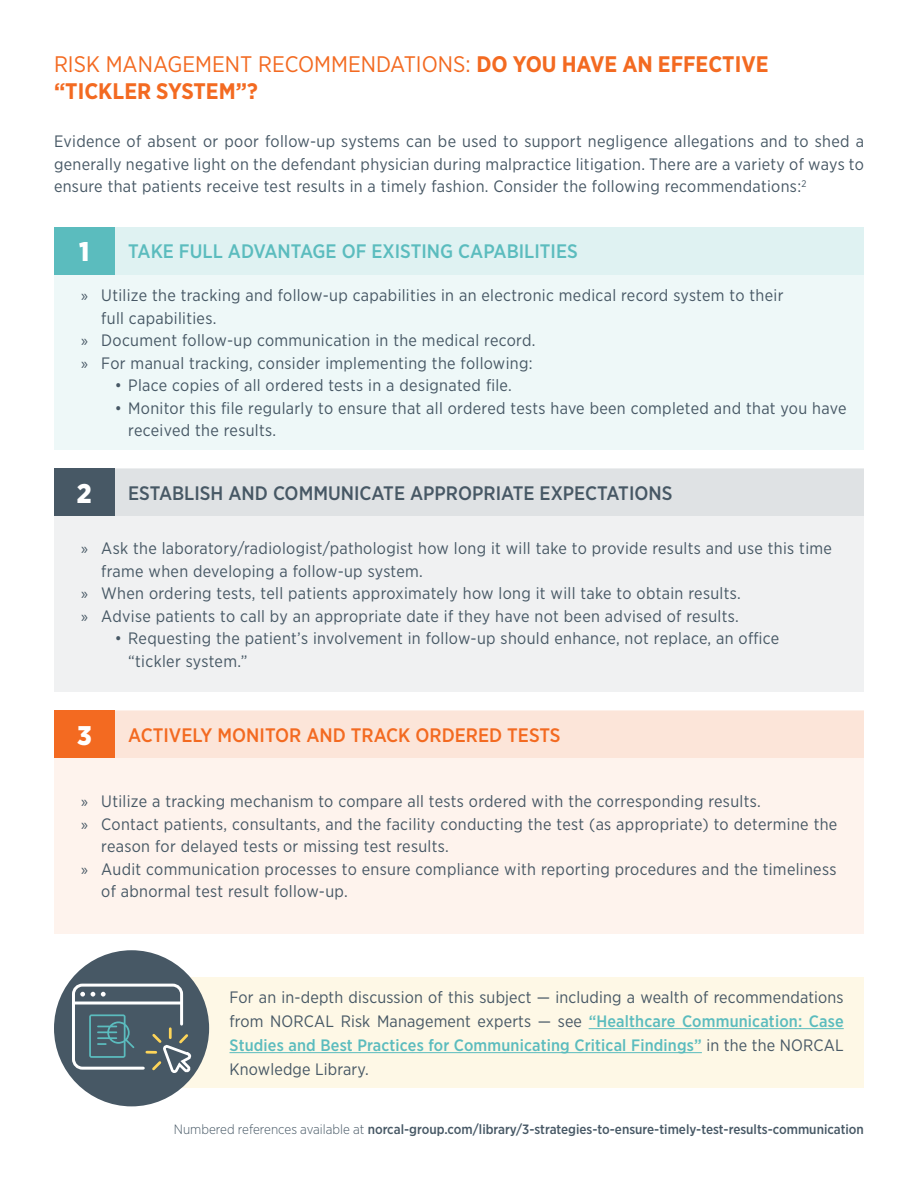
<style>
.page{position:relative;width:918px;height:1188px;background:#fff}
.page>*{position:absolute;margin:0;border:0;box-sizing:border-box;transform-origin:0 0}
.t1{font:900 27px "Gotham Narrow";color:#fff}
.t2{font:700 22.5px/27px "Gotham Narrow";color:#f36a21}
.t3{font:500 19.5px "Gotham Narrow";color:#475865}
.t4{font:500 19.5px "Gotham Narrow";color:#5bbcbe}
.t5{font:500 19.5px "Gotham Narrow";color:#f36a21}
.t6{font:16.5px/22.5px "Gotham Narrow";letter-spacing:.02em;color:#475865}
.t7{font:500 13.5px "Gotham Narrow";color:#475865}
.s1{font-weight:400}
.s2{font-family:"Myriad Pro"}
.s3{font-weight:500;color:#5bbcbe}
.s4{font-weight:300}
</style>
<div class="page">
<div style="left:54px;top:227px;width:810px;height:223px;background:#eef8f8"></div>
<div style="left:54px;top:469px;width:810px;height:223px;background:#f0f1f2"></div>
<div style="left:54px;top:711px;width:810px;height:222px;background:#fef3ed"></div>
<div style="left:115px;top:227px;width:749px;height:47px;background:#dff2f2"></div>
<div style="left:115px;top:469px;width:749px;height:47px;background:#dfe2e4"></div>
<div style="left:115px;top:711px;width:749px;height:47px;background:#fce5d9"></div>
<div style="left:54px;top:227px;width:61px;height:47px;background:#5bbcbe"></div>
<div style="left:54px;top:469px;width:61px;height:47px;background:#475865"></div>
<div style="left:54px;top:711px;width:61px;height:47px;background:#f36a21"></div>
<div style="left:128px;top:977px;width:736px;height:111px;background:#fef8e6"></div>
<div style="left:54px;top:950px;width:155px;height:156px;background:#475865;border-radius:50%"></div>
<hr style="left:589px;top:1028px;width:255px;height:1px;background:#5bbcbe">
<hr style="left:230px;top:1052px;width:472px;height:1px;background:#5bbcbe">
<svg style="left:72px;top:983px;width:120px;height:90px"></svg>
<p class="t2" style="left:54px;top:50px;width:716px"><span class="s1">RISK MANAGEMENT RECOMMENDATIONS:</span> DO YOU HAVE AN EFFECTIVE “TICKLER SYSTEM”?</p>
<p class="t6" style="left:54px;top:130px;width:812px;text-align:justify">Evidence of absent or poor follow-up systems can be used to support negligence allegations and to shed a generally negative light on the defendant physician during malpractice litigation. There are a variety of ways to ensure that patients receive test results in a timely fashion. Consider the following recommendations:<sup>2</sup></p>
<p class="t1" style="left:79px;top:234px;width:12px">1</p>
<p class="t4" style="left:128px;top:239px;width:451px">TAKE FULL ADVANTAGE OF EXISTING CAPABILITIES</p>
<p class="t6" style="left:101px;top:284px;width:684px;text-indent:-20px"><span class="s2">»</span> Utilize the tracking and follow-up capabilities in an electronic medical record system to their full capabilities.</p>
<p class="t6" style="left:81px;top:329px;width:456px"><span class="s2">»</span> Document follow-up communication in the medical record.</p>
<p class="t6" style="left:81px;top:351px;width:453px"><span class="s2">»</span> For manual tracking, consider implementing the following:</p>
<p class="t6" style="left:115px;top:374px;width:399px">• Place copies of all ordered tests in a designated file.</p>
<p class="t6" style="left:128px;top:396px;width:720px;text-indent:-13px">• Monitor this file regularly to ensure that all ordered tests have been completed and that you have received the results.</p>
<p class="t1" style="left:77px;top:476px;width:16px">2</p>
<p class="t3" style="left:128px;top:481px;width:546px">ESTABLISH AND COMMUNICATE APPROPRIATE EXPECTATIONS</p>
<p class="t6" style="left:101px;top:537px;width:732px;text-indent:-20px"><span class="s2">»</span> Ask the laboratory/radiologist/pathologist how long it will take to provide results and use this time frame when developing a follow-up system.</p>
<p class="t6" style="left:81px;top:582px;width:661px"><span class="s2">»</span> When ordering tests, tell patients approximately how long it will take to obtain results.</p>
<p class="t6" style="left:81px;top:604px;width:659px"><span class="s2">»</span> Advise patients to call by an appropriate date if they have not been advised of results.</p>
<p class="t6" style="left:128px;top:627px;width:653px;text-indent:-13px">• Requesting the patient’s involvement in follow-up should enhance, not replace, an office “tickler system.”</p>
<p class="t1" style="left:77px;top:718px;width:16px">3</p>
<p class="t5" style="left:128px;top:723px;width:434px">ACTIVELY MONITOR AND TRACK ORDERED TESTS</p>
<p class="t6" style="left:81px;top:790px;width:681px"><span class="s2">»</span> Utilize a tracking mechanism to compare all tests ordered with the corresponding results.</p>
<p class="t6" style="left:101px;top:812px;width:738px;text-indent:-20px"><span class="s2">»</span> Contact patients, consultants, and the facility conducting the test (as appropriate) to determine the reason for delayed tests or missing test results.</p>
<p class="t6" style="left:101px;top:857px;width:737px;text-indent:-20px"><span class="s2">»</span> Audit communication processes to ensure compliance with reporting procedures and the timeliness of abnormal test result follow-up.</p>
<p class="t6" style="left:230px;top:985px;width:616px;line-height:24px;text-align:justify">For an in-depth discussion of this subject — including a wealth of recommendations from NORCAL Risk Management experts — see <span class="s3">“Healthcare Communication: Case Studies and Best Practices for Communicating Critical Findings”</span> in the the NORCAL Knowledge Library.</p>
<p class="t7" style="left:174px;top:1121px;width:692px"><span class="s4">Numbered references available at</span> norcal-group.com/library/3-strategies-to-ensure-timely-test-results-communication</p>
</div>
